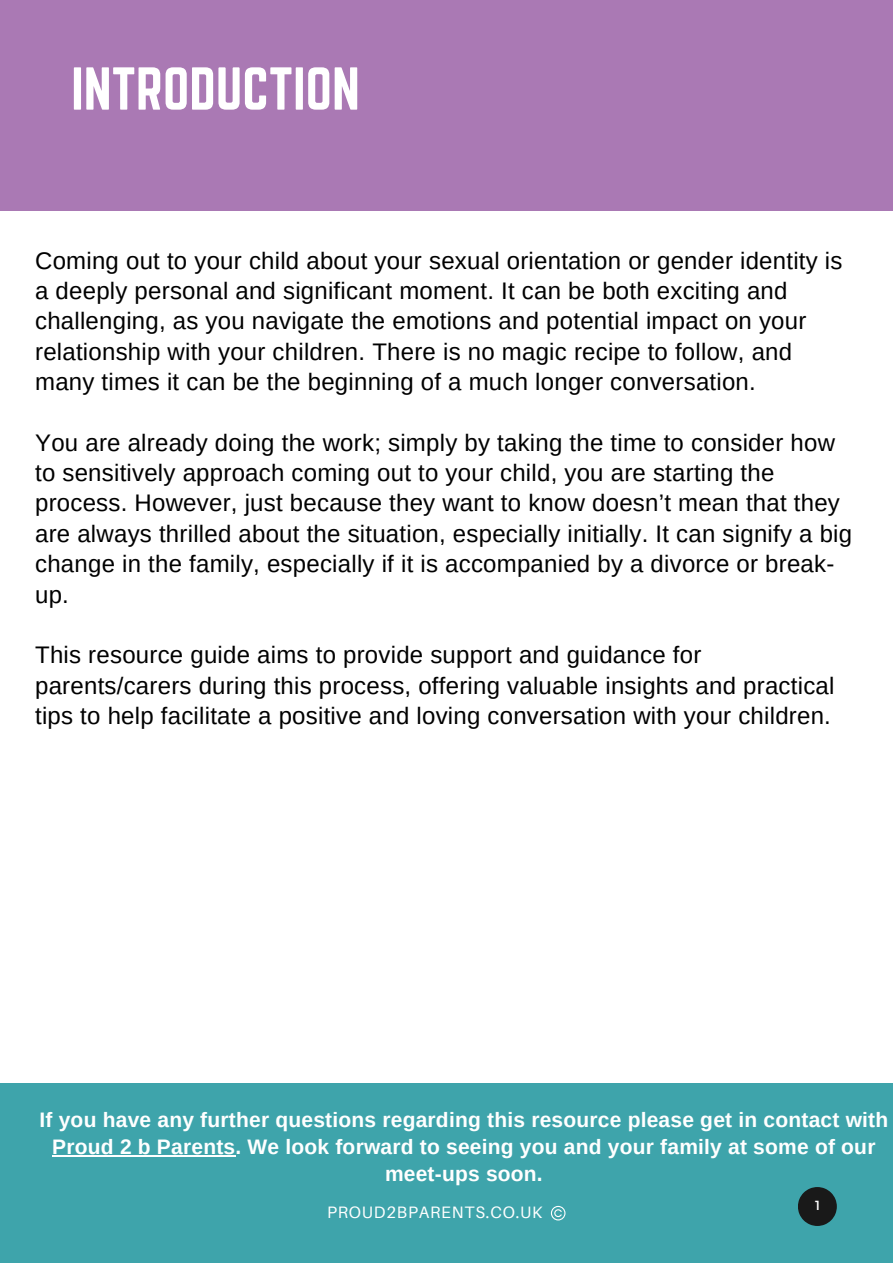
<style>
.page{position:relative;width:893px;height:1264px;background:#fff}
.page>*{position:absolute;margin:0;border:0;box-sizing:border-box;transform-origin:0 0}
.t1{font:52.8px "Norwester";color:#fff}
.t2{font:24px/30.3px "Arimo";letter-spacing:.01em;color:#000}
.t3{font:700 21px/27px "Arimo";letter-spacing:.01em;color:#fff;text-align:center}
.t4{font:16.5px "Aileron";letter-spacing:.05em;color:#fff}
.t5{font:13.2px "Montserrat";color:#fff}
</style>
<div class="page">
<div style="left:0;top:0;width:892px;height:210px;background:#aa79b4"></div>
<div style="left:0;top:1083px;width:892px;height:179px;background:#3ea4ab"></div>
<svg style="left:798px;top:1187px;width:38px;height:38px"></svg>
<svg style="left:551px;top:1205px;width:14px;height:15px"></svg>
<hr style="left:52px;top:1155px;width:183px;height:1px;background:#fff">
<p class="t1" style="left:71px;top:57px;width:290px">INTRODUCTION</p>
<p class="t2" style="left:35px;top:245px;width:808px">Coming out to your child about your sexual orientation or gender identity is a deeply personal and significant moment. It can be both exciting and challenging, as you navigate the emotions and potential impact on your relationship with your children. There is no magic recipe to follow, and many times it can be the beginning of a much longer conversation.</p>
<p class="t2" style="left:35px;top:427px;width:818px">You are already doing the work; simply by taking the time to consider how to sensitively approach coming out to your child, you are starting the process. However, just because they want to know doesn’t mean that they are always thrilled about the situation, especially initially. It can signify a big change in the family, especially if it is accompanied by a divorce or break&shy;up.</p>
<p class="t2" style="left:35px;top:639px;width:800px">This resource guide aims to provide support and guidance for parents/carers during this process, offering valuable insights and practical tips to help facilitate a positive and loving conversation with your children.</p>
<p class="t3" style="left:39px;top:1106px;width:850px">If you have any further questions regarding this resource please get in contact with<br>Proud 2 b Parents. We look forward to seeing you and your family at some of our meet-ups soon.</p>
<p class="t4" style="left:327px;top:1201px;width:217px">PROUD2BPARENTS.CO.UK</p>
<p class="t5" style="left:815px;top:1196px;width:7px">1</p>
</div>
